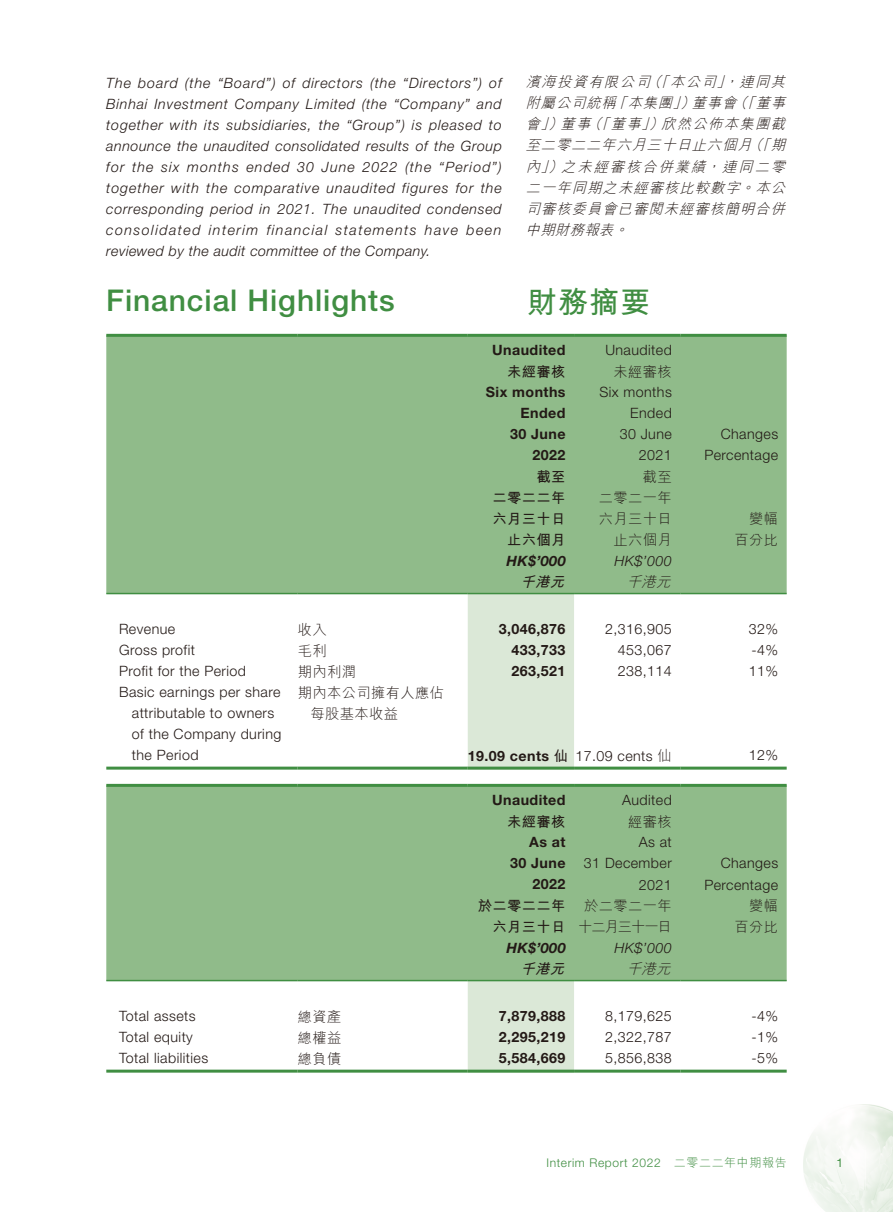
<style>
.page{position:relative;width:893px;height:1212px;background:#fff}
.page>*{position:absolute;margin:0;border:0;box-sizing:border-box;transform-origin:0 0}
.t1{font:500 30px "Helvetica Neue LT Std";letter-spacing:.03em;color:#408e42}
.t2{font:700 30px "M Hei HK";color:#408e42}
.t3{font:italic 300 14.25px/21px "Helvetica Neue LT Std";letter-spacing:.03em;color:#231916;text-align:justify}
.t4{font:300 14.25px/21px "Helvetica Neue LT Std";letter-spacing:.03em;color:#231916;text-align:right}
.t5{font:italic 300 14.25px/21px "M Hei HK";color:#231916;text-align:justify}
.t6{font:700 14.25px/21px "Helvetica Neue LT Std";letter-spacing:.03em;color:#231916;text-align:right}
.t7{font:300 14.25px/21px "M Hei HK";letter-spacing:.03em;color:#231916;text-align:right}
.t8{font:700 14.25px/21px "M Hei HK";letter-spacing:.03em;color:#231916;text-align:right}
.t9{font:italic 700 14.25px "Helvetica Neue LT Std";letter-spacing:.03em;color:#231916}
.t10{font:300 14.25px/21px "M Hei HK";letter-spacing:-.07em;color:#231916;text-align:center}
.t11{font:italic 700 14.25px "M Hei HK";color:#231916}
.t12{font:300 12px "Helvetica Neue LT Std";letter-spacing:.05em;color:#408e42}
.t13{font:12px "Helvetica Neue LT Std";color:#408e42}
.s1{font-family:"M Hei HK"}
.s2{font-weight:300}
.s3{font-family:"M Hei HK";font-weight:300}
</style>
<div class="page">
<img style="left:803px;top:1104px;width:90px;height:108px">
<div style="left:106px;top:337px;width:681px;height:256px;background:#90bb8a"></div>
<div style="left:468px;top:594px;width:106px;height:173px;background:#dbe8d7"></div>
<hr style="left:106px;top:593px;width:192px;height:1px;background:#408e42">
<hr style="left:298px;top:593px;width:170px;height:1px;background:#408e42">
<hr style="left:468px;top:593px;width:106px;height:1px;background:#408e42">
<hr style="left:574px;top:593px;width:106px;height:1px;background:#408e42">
<hr style="left:680px;top:593px;width:107px;height:1px;background:#408e42">
<hr style="left:106px;top:334px;width:192px;height:3px;background:#408e42">
<hr style="left:298px;top:334px;width:170px;height:3px;background:#408e42">
<hr style="left:468px;top:334px;width:106px;height:3px;background:#408e42">
<hr style="left:574px;top:334px;width:106px;height:3px;background:#408e42">
<hr style="left:680px;top:334px;width:107px;height:3px;background:#408e42">
<hr style="left:106px;top:767px;width:192px;height:3px;background:#408e42">
<hr style="left:298px;top:767px;width:170px;height:3px;background:#408e42">
<hr style="left:468px;top:767px;width:106px;height:3px;background:#408e42">
<hr style="left:574px;top:767px;width:106px;height:3px;background:#408e42">
<hr style="left:680px;top:767px;width:107px;height:3px;background:#408e42">
<div style="left:106px;top:787px;width:681px;height:193px;background:#90bb8a"></div>
<div style="left:468px;top:981px;width:106px;height:88px;background:#dbe8d7"></div>
<hr style="left:106px;top:980px;width:192px;height:1px;background:#408e42">
<hr style="left:298px;top:980px;width:170px;height:1px;background:#408e42">
<hr style="left:468px;top:980px;width:106px;height:1px;background:#408e42">
<hr style="left:574px;top:980px;width:106px;height:1px;background:#408e42">
<hr style="left:680px;top:980px;width:107px;height:1px;background:#408e42">
<hr style="left:106px;top:784px;width:192px;height:3px;background:#408e42">
<hr style="left:298px;top:784px;width:170px;height:3px;background:#408e42">
<hr style="left:468px;top:784px;width:106px;height:3px;background:#408e42">
<hr style="left:574px;top:784px;width:106px;height:3px;background:#408e42">
<hr style="left:680px;top:784px;width:107px;height:3px;background:#408e42">
<hr style="left:106px;top:1069px;width:192px;height:3px;background:#408e42">
<hr style="left:298px;top:1069px;width:170px;height:3px;background:#408e42">
<hr style="left:468px;top:1069px;width:106px;height:3px;background:#408e42">
<hr style="left:574px;top:1069px;width:106px;height:3px;background:#408e42">
<hr style="left:680px;top:1069px;width:107px;height:3px;background:#408e42">
<p class="t5" style="left:526px;top:72px;width:265px">濱海投資有限公司（「本公司」，連同其附屬公司統稱「本集團」）董事會（「董事會」）董事（「董事」）欣然公佈本集團截至二零二二年六月三十日止六個月（「期內」）之未經審核合併業績，連同二零二一年同期之未經審核比較數字。本公司審核委員會已審閱未經審核簡明合併中期財務報表。</p>
<p class="t3" style="left:106px;top:73px;width:397px">The board (the “Board”) of directors (the “Directors”) of Binhai Investment Company Limited (the “Company” and together with its subsidiaries, the “Group”) is pleased to announce the unaudited consolidated results of the Group for the six months ended 30 June 2022 (the “Period”) together with the comparative unaudited figures for the corresponding period in 2021. The unaudited condensed consolidated interim financial statements have been reviewed by the audit committee of the Company.</p>
<h1 class="t1" style="left:106px;top:283px;width:290px">Financial Highlights</h1>
<p class="t6" style="left:492px;top:339px;width:75px">Unaudited</p>
<p class="t4" style="left:605px;top:339px;width:68px">Unaudited</p>
<p class="t8" style="left:507px;top:360px;width:60px">未經審核</p>
<p class="t7" style="left:614px;top:361px;width:60px">未經審核</p>
<p class="t6" style="left:486px;top:381px;width:81px">Six months<br>Ended<br>30 June<br>2022</p>
<p class="t4" style="left:599px;top:382px;width:74px">Six months<br>Ended<br>30 June<br>2021</p>
<h1 class="t2" style="left:527px;top:281px;width:124px">財務摘要</h1>
<p class="t4" style="left:704px;top:424px;width:75px">Changes<br>Percentage</p>
<p class="t8" style="left:493px;top:465px;width:74px">截至<br>二零二二年六月三十日止六個月</p>
<p class="t7" style="left:599px;top:466px;width:74px">截至<br>二零二一年六月三十日止六個月</p>
<p class="t9" style="left:506px;top:552px;width:61px">HK$’000</p>
<p class="t3" style="left:614px;top:550px;width:59px">HK$’000</p>
<p class="t11" style="left:520px;top:571px;width:50px">千港元</p>
<p class="t5" style="left:627px;top:571px;width:49px">千港元</p>
<p class="t7" style="left:735px;top:508px;width:45px">變幅百分比</p>
<p class="t4" style="left:119px;top:618px;width:58px">Revenue</p>
<p class="t7" style="left:298px;top:619px;width:30px">收入</p>
<p class="t6" style="left:499px;top:618px;width:68px">3,046,876</p>
<p class="t4" style="left:605px;top:618px;width:68px">2,316,905</p>
<p class="t4" style="left:749px;top:618px;width:31px">32%</p>
<p class="t4" style="left:119px;top:639px;width:77px">Gross profit</p>
<p class="t7" style="left:298px;top:640px;width:30px">毛利</p>
<p class="t6" style="left:511px;top:639px;width:56px">433,733</p>
<p class="t4" style="left:618px;top:639px;width:56px">453,067</p>
<p class="t4" style="left:751px;top:639px;width:28px">-4%</p>
<p class="t4" style="left:119px;top:660px;width:129px">Profit for the Period</p>
<p class="t7" style="left:298px;top:661px;width:60px">期內利潤</p>
<p class="t6" style="left:511px;top:660px;width:56px">263,521</p>
<p class="t4" style="left:618px;top:660px;width:56px">238,114</p>
<p class="t4" style="left:749px;top:660px;width:31px">11%</p>
<p class="t4" style="left:132px;top:681px;width:151px;text-align:left;text-indent:-13px">Basic earnings per share attributable to owners of the Company during the Period</p>
<p class="t7" style="left:310px;top:682px;width:135px;text-align:left;text-indent:-13px">期內本公司擁有人應佔每股基本收益</p>
<p class="t6" style="left:468px;top:745px;width:206px">19.09 cents <span class="s1">仙</span> <span class="s2">17.09 cents</span> <span class="s3">仙</span></p>
<p class="t4" style="left:749px;top:744px;width:31px">12%</p>
<p class="t6" style="left:492px;top:789px;width:75px">Unaudited</p>
<p class="t4" style="left:622px;top:789px;width:51px">Audited</p>
<p class="t8" style="left:507px;top:810px;width:60px">未經審核</p>
<p class="t7" style="left:628px;top:811px;width:45px">經審核</p>
<p class="t6" style="left:510px;top:831px;width:57px">As at<br>30 June<br>2022</p>
<p class="t4" style="left:584px;top:831px;width:89px">As at<br>31 December<br>2021</p>
<p class="t4" style="left:704px;top:852px;width:75px">Changes<br>Percentage</p>
<p class="t8" style="left:478px;top:894px;width:89px">於二零二二年六月三十日</p>
<p class="t10" style="left:578px;top:895px;width:95px">於二零二一年十二月三十一日</p>
<p class="t7" style="left:735px;top:895px;width:45px">變幅百分比</p>
<p class="t9" style="left:506px;top:938px;width:61px">HK$’000</p>
<p class="t3" style="left:614px;top:937px;width:59px">HK$’000</p>
<p class="t11" style="left:520px;top:958px;width:50px">千港元</p>
<p class="t5" style="left:627px;top:958px;width:49px">千港元</p>
<p class="t4" style="left:119px;top:1005px;width:78px">Total assets</p>
<p class="t7" style="left:298px;top:1005px;width:45px">總資產</p>
<p class="t6" style="left:499px;top:1005px;width:68px">7,879,888</p>
<p class="t4" style="left:605px;top:1005px;width:68px">8,179,625</p>
<p class="t4" style="left:751px;top:1005px;width:28px">-4%</p>
<p class="t4" style="left:119px;top:1026px;width:75px">Total equity</p>
<p class="t7" style="left:298px;top:1026px;width:45px">總權益</p>
<p class="t6" style="left:499px;top:1026px;width:68px">2,295,219</p>
<p class="t4" style="left:605px;top:1026px;width:68px">2,322,787</p>
<p class="t4" style="left:751px;top:1026px;width:28px">-1%</p>
<p class="t4" style="left:119px;top:1047px;width:91px">Total liabilities</p>
<p class="t7" style="left:298px;top:1047px;width:45px">總負債</p>
<p class="t6" style="left:499px;top:1047px;width:68px">5,584,669</p>
<p class="t4" style="left:605px;top:1047px;width:68px">5,856,838</p>
<p class="t4" style="left:751px;top:1047px;width:28px">-5%</p>
<p class="t12" style="left:546px;top:1155px;width:242px">Interim Report 2022 <span class="s1">二零二二年中期報告</span></p>
<p class="t13" style="left:836px;top:1155px;width:8px">1</p>
</div>
